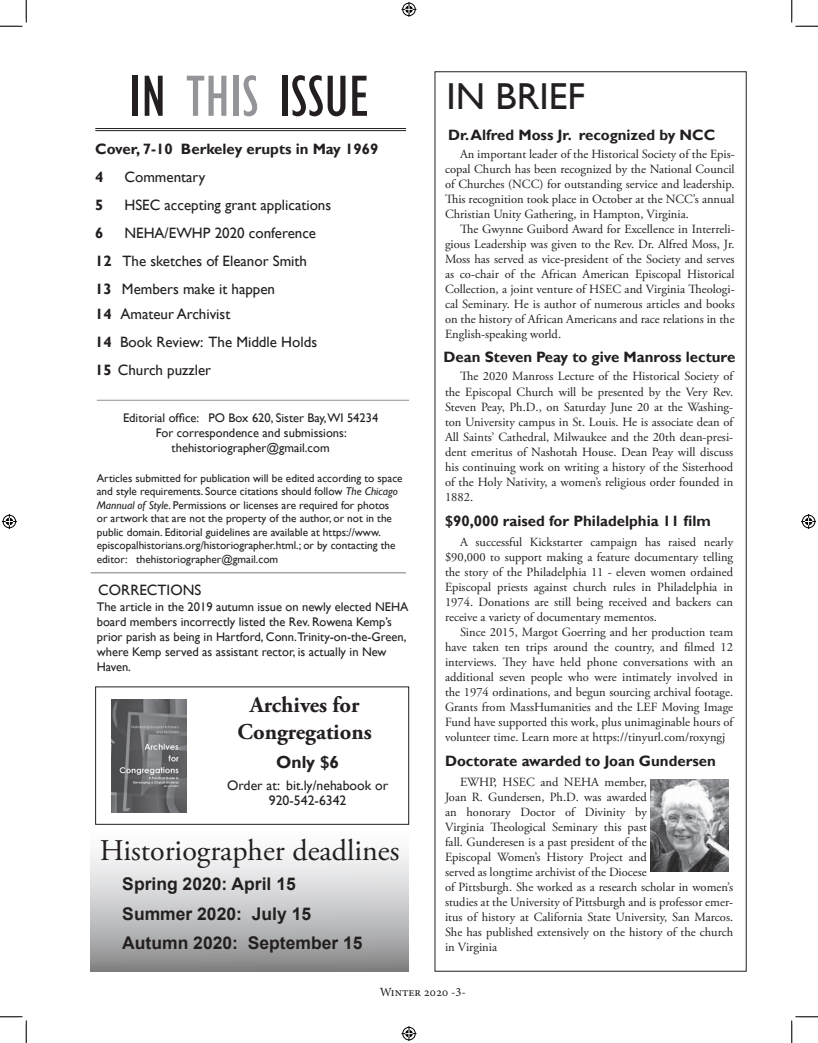
<style>
.page{position:relative;width:818px;height:1043px;background:#fff}
.page>*{position:absolute;margin:0;border:0;box-sizing:border-box;transform-origin:0 0}
.Article_Title_B{font:condensed 60px "Gill Sans";color:#231f20}
.t1{font:37.5px "Gill Sans";color:#231f20}
.t2{font:30px "Adobe Garamond Pro";color:#231f20}
.t3{font:700 22.5px/27px "Adobe Garamond Pro";color:#231f20;text-align:center}
.t4{font:700 17.5px "Arial";color:#231f20}
.t5{font:700 17.5px "Gill Sans";color:#231f20}
.Article_Title_B-2{font:15px "Gill Sans";color:#231f20}
.Article_Title_B-3{font:700 15px "Gill Sans";color:#231f20}
.t6{font:13.75px/15px "Gill Sans";color:#231f20;text-align:center}
.Article_Text{font:12.5px/15px "Adobe Garamond Pro";color:#231f20;text-align:justify}
.t7{font:12.5px/15px "Gill Sans";color:#231f20}
.t8{font:12.5px "Minion Pro";color:#231f20}
.Photo_credit{font:11.25px/13.5px "Gill Sans";color:#231f20}
.s1{color:#939598}
.s2{font-weight:700}
.s3{font-style:italic}
</style>
<div class="page">
<hr style="left:95px;top:128px;width:311px;height:1px;background:#231f20">
<hr style="left:95px;top:130px;width:311px;height:1px;background:#231f20">
<svg style="left:90px;top:824px;width:318px;height:147px"></svg>
<hr style="left:91px;top:572px;width:315px;height:1px;background:#231f20">
<img style="left:112px;top:700px;width:74px;height:112px">
<hr style="left:97px;top:400px;width:312px;height:1px;background:#231f20">
<div style="left:95px;top:686px;width:314px;height:138px;border:1px solid #231f20"></div>
<img style="left:650px;top:779px;width:78px;height:92px">
<svg style="left:0;top:0;width:27px;height:27px"></svg>
<svg style="left:0;top:1016px;width:27px;height:26px"></svg>
<svg style="left:791px;top:0;width:27px;height:27px"></svg>
<svg style="left:791px;top:1016px;width:27px;height:26px"></svg>
<svg style="left:401px;top:2px;width:15px;height:15px"></svg>
<svg style="left:401px;top:1026px;width:15px;height:15px"></svg>
<svg style="left:2px;top:514px;width:15px;height:15px"></svg>
<svg style="left:801px;top:514px;width:15px;height:15px"></svg>
<p class="Article_Title_B" style="left:129px;top:61px;width:243px">IN <span class="s1">THIS</span> ISSUE</p>
<p class="Article_Title_B-3" style="left:95px;top:140px;width:284px">Cover, 7-10 Berkeley erupts in May 1969</p>
<p class="Article_Title_B-3" style="left:95px;top:168px;width:10px">4</p>
<p class="Article_Title_B-2" style="left:124px;top:168px;width:83px">Commentary</p>
<p class="Article_Title_B-3" style="left:95px;top:196px;width:10px">5</p>
<p class="Article_Title_B-2" style="left:124px;top:196px;width:208px">HSEC accepting grant applications</p>
<p class="Article_Title_B-3" style="left:95px;top:224px;width:10px">6</p>
<p class="Article_Title_B-2" style="left:124px;top:224px;width:193px">NEHA/EWHP 2020 conference</p>
<p class="Article_Title_B-2" style="left:95px;top:252px;width:213px"><span class="s2">12</span> The sketches of Eleanor Smith</p>
<p class="Article_Title_B-2" style="left:95px;top:280px;width:181px"><span class="s2">13</span> Members make it happen</p>
<p class="Article_Title_B-2" style="left:95px;top:305px;width:136px"><span class="s2">14</span> Amateur Archivist</p>
<p class="Article_Title_B-2" style="left:95px;top:333px;width:223px"><span class="s2">14</span> Book Review: The Middle Holds</p>
<p class="Article_Title_B-2" style="left:95px;top:361px;width:117px"><span class="s2">15</span> Church puzzler</p>
<p class="t7" style="left:123px;top:410px;width:257px">Editorial office: PO Box 620, Sister Bay,WI 54234</p>
<p class="t7" style="left:156px;top:425px;width:192px">For correspondence and submissions:</p>
<p class="t7" style="left:172px;top:440px;width:159px">thehistoriographer@gmail.com</p>
<p class="Photo_credit" style="left:97px;top:471px;width:307px">Articles submitted for publication will be edited according to space and style requirements. Source citations should follow <span class="s3">The Chicago Mannual of Style</span>. Permissions or licenses are required for photos or artwork that are not the property of the author, or not in the public domain. Editorial guidelines are available at https://www. episcopalhistorians.org/historiographer.html.; or by contacting the editor: thehistoriographer@gmail.com</p>
<p class="Article_Title_B-2" style="left:98px;top:581px;width:104px">CORRECTIONS</p>
<p class="t7" style="left:97px;top:599px;width:313px">The article in the 2019 autumn issue on newly elected NEHA board members incorrectly listed the Rev. Rowena Kemp’s prior parish as being in Hartford, Conn.Trinity-on-the-Green, where Kemp served as assistant rector, is actually in New Haven.</p>
<p class="t3" style="left:237px;top:691px;width:136px">Archives for<br>Congregations</p>
<p class="t5" style="left:276px;top:751px;width:65px">Only $6</p>
<p class="t6" style="left:227px;top:778px;width:163px">Order at: bit.ly/nehabook or<br>920-542-6342</p>
<p class="t2" style="left:100px;top:832px;width:301px">Historiographer deadlines</p>
<p class="t4" style="left:122px;top:871px;width:175px">Spring 2020: April 15</p>
<p class="t4" style="left:122px;top:901px;width:190px">Summer 2020: July 15</p>
<p class="t4" style="left:122px;top:931px;width:242px">Autumn 2020: September 15</p>
<p class="t1" style="left:446px;top:75px;width:140px">IN BRIEF</p>
<p class="Article_Title_B-3" style="left:448px;top:126px;width:269px">Dr. Alfred Moss Jr. recognized by NCC</p>
<p class="Article_Text" style="left:445px;top:147px;width:291px;text-indent:15px">An important leader of the Historical Society of the Epis&shy;copal Church has been recognized by the National Council of Churches (NCC) for outstanding service and leadership.<br>This recognition took place in October at the NCC’s annual Christian Unity Gathering, in Hampton, Virginia.</p>
<p class="Article_Text" style="left:445px;top:222px;width:291px;text-indent:15px">The Gwynne Guibord Award for Excellence in Interreli&shy;gious Leadership was given to the Rev. Dr. Alfred Moss, Jr.<br>Moss has served as vice-president of the Society and serves as co-chair of the African American Episcopal Historical Collection, a joint venture of HSEC and Virginia Theologi&shy;cal Seminary. He is author of numerous articles and books on the history of African Americans and race relations in the English-speaking world.</p>
<p class="Article_Text" style="left:445px;top:369px;width:290px;text-indent:15px">The 2020 Manross Lecture of the Historical Society of the Episcopal Church will be presented by the Very Rev.<br>Steven Peay, Ph.D., on Saturday June 20 at the Washing&shy;ton University campus in St. Louis. He is associate dean of All Saints’ Cathedral, Milwaukee and the 20th dean-presi&shy;dent emeritus of Nashotah House. Dean Peay will discuss his continuing work on writing a history of the Sisterhood of the Holy Nativity, a women’s religious order founded in 1882.</p>
<p class="Article_Title_B-3" style="left:443px;top:348px;width:293px">Dean Steven Peay to give Manross lecture</p>
<p class="Article_Title_B-3" style="left:445px;top:512px;width:267px">$90,000 raised for Philadelphia 11 film</p>
<p class="Article_Text" style="left:445px;top:534px;width:290px;text-indent:15px">A successful Kickstarter campaign has raised nearly $90,000 to support making a feature documentary telling the story of the Philadelphia 11 - eleven women ordained Episcopal priests against church rules in Philadelphia in 1974. Donations are still being received and backers can receive a variety of documentary mementos.</p>
<p class="Article_Text" style="left:445px;top:624px;width:290px;text-indent:15px">Since 2015, Margot Goerring and her production team have taken ten trips around the country, and filmed 12 interviews. They have held phone conversations with an additional seven people who were intimately involved in the 1974 ordinations, and begun sourcing archival footage.<br>Grants from MassHumanities and the LEF Moving Image Fund have supported this work, plus unimaginable hours of volunteer time. Learn more at https://tinyurl.com/roxyngj</p>
<p class="Article_Title_B-3" style="left:445px;top:752px;width:272px">Doctorate awarded to Joan Gundersen</p>
<p class="Article_Text" style="left:445px;top:774px;width:290px;text-align:left;text-indent:15px">EWHP, HSEC and NEHA member,<br>Joan R. Gundersen, Ph.D. was awarded<br>an honorary Doctor of Divinity by<br>Virginia Theological Seminary this past<br>fall. Gunderesen is a past president of the<br>Episcopal Women’s History Project and<br>served as longtime archivist of the Diocese<br>of Pittsburgh. She worked as a research scholar in women’s studies at the University of Pittsburgh and is professor emer&shy;itus of history at California State University, San Marcos.<br>She has published extensively on the history of the church in Virginia</p>
<p class="t8" style="left:380px;top:983px;width:88px">Winter 2020 -3-</p>
</div>
